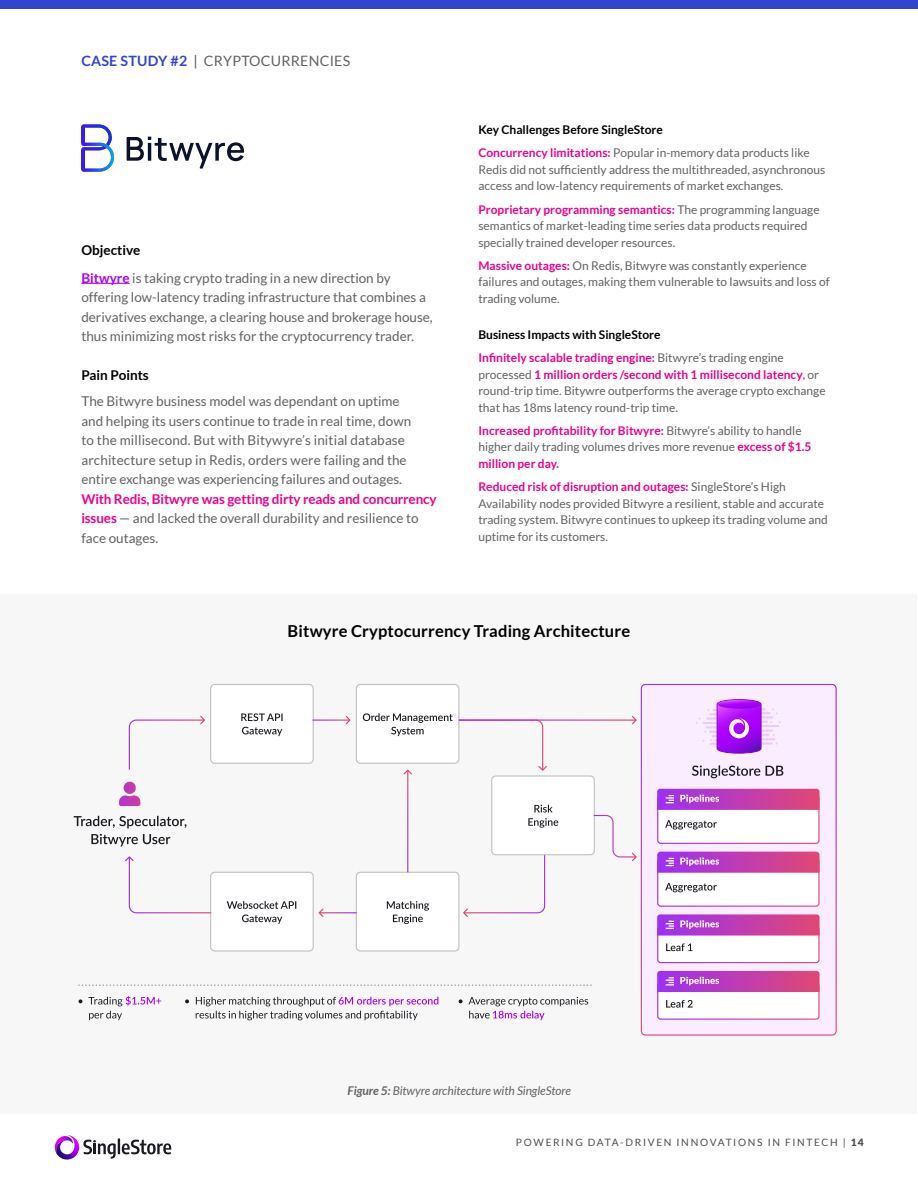
<style>
.page{position:relative;width:918px;height:1188px;background:#fff}
.page>*{position:absolute;margin:0;border:0;box-sizing:border-box;transform-origin:0 0}
.t1{font:700 16.5px "Lato";letter-spacing:.01em;color:#000}
.t2{font:14.25px "Lato";letter-spacing:.015em;color:#636165}
.t3{font:13.5px/19.5px "Lato";color:#636165}
.t4{font:700 13.5px "Lato";color:#000}
.t5{font:12px/16.5px "Lato";color:#636165}
.t6{font:700 12px "Lato";color:#000}
.t7{font:italic 12px "Lato";letter-spacing:-.005em;color:#636165}
.t8{font:10.2px "Lato";letter-spacing:.165em;color:#4d4d4f}
.s1{font-weight:700;color:#3345ce}
.s2{color:#4d4e4f}
.s3{font-weight:700;color:#a0f}
.s4{font-weight:700;color:#ec008c}
.s5{color:#ec008c}
.s6{font-weight:700}
.s7{font-weight:900}
</style>
<div class="page">
<svg style="left:54px;top:1135px;width:117px;height:25px"></svg>
<svg style="left:127px;top:137px;width:117px;height:32px"></svg>
<svg style="left:81px;top:124px;width:33px;height:48px"></svg>
<hr style="left:81px;top:150px;width:3px;height:19px;background:#3b1cea">
<div style="left:0;top:0;width:918px;height:9px;background:#3345ce"></div>
<hr style="left:81px;top:283px;width:49px;height:1px;background:#a0f">
<div style="left:1px;top:594px;width:916px;height:519px;background:#f7f7f7"></div>
<div style="left:641px;top:684px;width:195px;height:351px;background:#f9edff;border-radius:4px"></div>
<div style="left:641px;top:684px;width:196px;height:352px;border:1px solid #fff;border-radius:4px"></div>
<svg style="left:692px;top:765px;width:91px;height:13px"></svg>
<svg style="left:696px;top:699px;width:85px;height:55px"></svg>
<div style="left:658px;top:796px;width:161px;height:47px;background:#fff;border-radius:3px"></div>
<div style="left:657px;top:795px;width:163px;height:49px;border:1px solid #fff;border-radius:3px"></div>
<svg style="left:665px;top:820px;width:52px;height:10px"></svg>
<svg style="left:657px;top:789px;width:163px;height:21px;background:#c247b6"></svg>
<div style="left:658px;top:859px;width:161px;height:47px;background:#fff;border-radius:3px"></div>
<div style="left:657px;top:858px;width:163px;height:49px;border:1px solid #fff;border-radius:3px"></div>
<svg style="left:665px;top:883px;width:52px;height:9px"></svg>
<svg style="left:657px;top:852px;width:163px;height:21px;background:#c348b6"></svg>
<div style="left:658px;top:927px;width:161px;height:36px;background:#fff;border-radius:3px"></div>
<div style="left:657px;top:926px;width:163px;height:37px;border:1px solid #fff;border-radius:3px"></div>
<svg style="left:666px;top:943px;width:26px;height:8px"></svg>
<svg style="left:657px;top:914px;width:163px;height:22px;background:#c44db8"></svg>
<div style="left:658px;top:983px;width:161px;height:36px;background:#fff;border-radius:3px"></div>
<div style="left:657px;top:983px;width:163px;height:37px;border:1px solid #fff;border-radius:3px"></div>
<svg style="left:666px;top:1000px;width:27px;height:8px"></svg>
<svg style="left:657px;top:971px;width:163px;height:21px;background:#c246b5"></svg>
<div style="left:492px;top:776px;width:102px;height:79px;background:#fff;border-radius:4px"></div>
<div style="left:491px;top:775px;width:104px;height:80px;border:1px solid #c2c1c7;border-radius:4px"></div>
<svg style="left:528px;top:805px;width:30px;height:23px"></svg>
<svg style="left:74px;top:816px;width:113px;height:30px"></svg>
<div style="left:356px;top:872px;width:103px;height:79px;background:#fff;border-radius:4px"></div>
<div style="left:356px;top:872px;width:103px;height:80px;border:1px solid #c2c1c7;border-radius:4px"></div>
<div style="left:356px;top:684px;width:103px;height:79px;background:#fff;border-radius:4px"></div>
<div style="left:356px;top:684px;width:103px;height:80px;border:1px solid #c2c1c7;border-radius:4px"></div>
<svg style="left:387px;top:901px;width:42px;height:23px"></svg>
<svg style="left:363px;top:713px;width:90px;height:23px"></svg>
<div style="left:211px;top:872px;width:102px;height:79px;background:#fff;border-radius:4px"></div>
<div style="left:210px;top:872px;width:104px;height:80px;border:1px solid #c2c1c7;border-radius:4px"></div>
<div style="left:211px;top:684px;width:102px;height:79px;background:#fff;border-radius:4px"></div>
<div style="left:210px;top:684px;width:104px;height:80px;border:1px solid #c2c1c7;border-radius:4px"></div>
<svg style="left:227px;top:901px;width:69px;height:23px"></svg>
<svg style="left:241px;top:713px;width:42px;height:23px"></svg>
<svg style="left:79px;top:996px;width:82px;height:24px"></svg>
<svg style="left:185px;top:997px;width:253px;height:23px"></svg>
<svg style="left:459px;top:997px;width:129px;height:23px"></svg>
<svg style="left:119px;top:782px;width:21px;height:24px"></svg>
<svg style="left:594px;top:815px;width:43px;height:46px"></svg>
<svg style="left:459px;top:716px;width:178px;height:55px"></svg>
<svg style="left:463px;top:855px;width:82px;height:62px"></svg>
<svg style="left:312px;top:716px;width:39px;height:8px"></svg>
<svg style="left:319px;top:909px;width:38px;height:8px"></svg>
<svg style="left:403px;top:770px;width:9px;height:102px"></svg>
<svg style="left:125px;top:856px;width:86px;height:57px"></svg>
<svg style="left:129px;top:716px;width:76px;height:54px"></svg>
<svg style="left:79px;top:985px;width:513px;height:1px"></svg>
<p class="t2" style="left:81px;top:53px;width:270px"><span class="s1">CASE STUDY #2</span> <span class="s2">|</span> CRYPTOCURRENCIES</p>
<p class="t4" style="left:81px;top:242px;width:60px">Objective</p>
<p class="t3" style="left:81px;top:268px;width:353px"><span class="s3">Bitwyre</span> is taking crypto trading in a new direction by offering low-latency trading infrastructure that combines a derivatives exchange, a clearing house and brokerage house, thus minimizing most risks for the cryptocurrency trader.</p>
<p class="t4" style="left:81px;top:367px;width:69px">Pain Points</p>
<p class="t3" style="left:81px;top:392px;width:357px">The Bitwyre business model was dependant on uptime<br>and helping its users continue to trade in real time, down<br>to the millisecond. But with Bitywyre’s initial database architecture setup in Redis, orders were failing and the entire exchange was experiencing failures and outages.<br><span class="s4">With Redis, Bitwyre was getting dirty reads and concurrency issues</span> — and lacked the overall durability and resilience to face outages.</p>
<p class="t6" style="left:478px;top:123px;width:186px">Key Challenges Before SingleStore</p>
<p class="t5" style="left:478px;top:145px;width:348px"><span class="s4">Concurrency limitations:</span> Popular in-memory data products like<br>Redis did not sufficiently address the multithreaded, asynchronous access and low-latency requirements of market exchanges.</p>
<p class="t5" style="left:478px;top:201px;width:343px"><span class="s4">Proprietary programming semantics:</span> The programming language semantics of market-leading time series data products required specially trained developer resources.</p>
<p class="t5" style="left:478px;top:257px;width:353px"><span class="s4">Massive outages:</span> On Redis, Bitwyre was constantly experience failures and outages, making them vulnerable to lawsuits and loss of trading volume.</p>
<p class="t6" style="left:478px;top:328px;width:184px">Business Impacts with SingleStore</p>
<p class="t5" style="left:478px;top:349px;width:349px"><span class="s4">Infinitely scalable trading engine:</span> Bitwyre’s trading engine processed <span class="s4">1 million orders /second with 1 millisecond latency</span><span class="s5">,</span> or round-trip time. Bitywre outperforms the average crypto exchange that has 18ms latency round-trip time.</p>
<p class="t5" style="left:478px;top:422px;width:335px"><span class="s4">Increased profitability for Bitwyre:</span> Bitwyre’s ability to handle higher daily trading volumes drives more revenue <span class="s4">excess of $1.5 million per day.</span></p>
<p class="t5" style="left:478px;top:478px;width:351px"><span class="s4">Reduced risk of disruption and outages:</span> SingleStore’s High Availability nodes provided Bitwyre a resilient, stable and accurate trading system. Bitwyre continues to upkeep its trading volume and uptime for its customers.</p>
<p class="t1" style="left:288px;top:622px;width:344px">Bitwyre Cryptocurrency Trading Architecture</p>
<p class="t7" style="left:348px;top:1084px;width:225px"><span class="s6">Figure 5:</span> Bitwyre architecture with SingleStore</p>
<p class="t8" style="left:516px;top:1137px;width:349px">POWERING DATA-DRIVEN INNOVATIONS IN FINTECH | <span class="s7">14</span></p>
</div>
